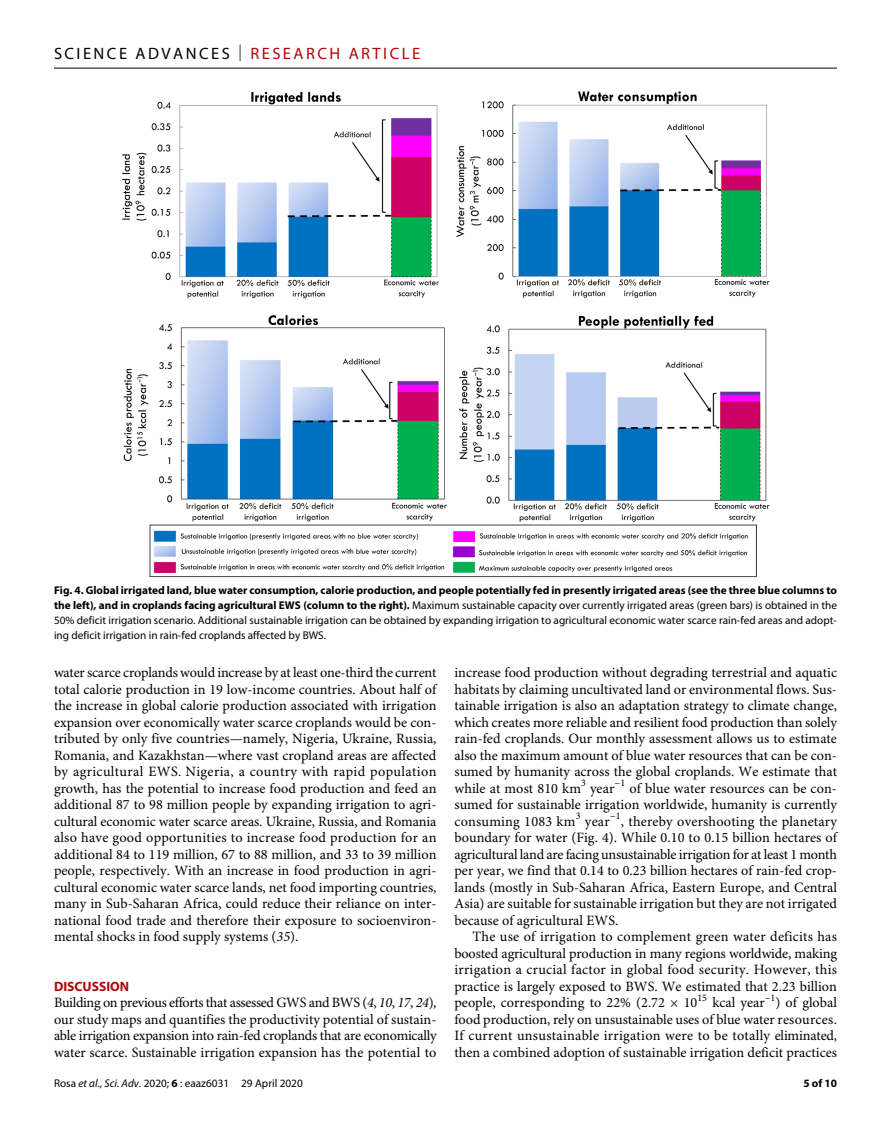
<style>
.page{position:relative;width:891px;height:1134px;background:#fff}
.page>*{position:absolute;margin:0;border:0;box-sizing:border-box;transform-origin:0 0}
.t1{font:16.5px "Myriad Pro";letter-spacing:.15em;color:#000}
.t2{font:14.25px/16.5px "Minion Pro";color:#000;text-align:justify}
.t3{font:700 13.5px "Myriad Pro";color:#b10508}
.t4{font:11.25px/15px "Myriad Pro";color:#000;text-align:justify}
.t5{font:700 11.25px "Myriad Pro";color:#000}
.s1{font-weight:300}
.s2{color:#b10508}
.s3{font-weight:700}
.s4{font-style:italic}
</style>
<div class="page">
<hr style="left:54px;top:68px;width:783px;height:1px;background:#000">
<img style="left:122px;top:91px;width:647px;height:486px">
<p class="t1" style="left:54px;top:40px;width:368px">SCIENCE ADVANCES <span class="s1">|</span> <span class="s2">RESEARCH ARTICLE</span></p>
<p class="t4" style="left:54px;top:582px;width:785px"><span class="s3">Fig. 4. Global irrigated land, blue water consumption, calorie production, and people potentially fed in presently irrigated areas (see the three blue columns to the left), and in croplands facing agricultural EWS (column to the right).</span> Maximum sustainable capacity over currently irrigated areas (green bars) is obtained in the 50% deficit irrigation scenario. Additional sustainable irrigation can be obtained by expanding irrigation to agricultural economic water scarce rain-fed areas and adopt&shy;ing deficit irrigation in rain-fed croplands affected by BWS.</p>
<p class="t2" style="left:54px;top:666px;width:384px">water scarce croplands would increase by at least one-third the current total calorie production in 19 low-income countries. About half of the increase in global calorie production associated with irrigation expansion over economically water scarce croplands would be con&shy;tributed by only five countries—namely, Nigeria, Ukraine, Russia, Romania, and Kazakhstan—where vast cropland areas are affected by agricultural EWS. Nigeria, a country with rapid population growth, has the potential to increase food production and feed an additional 87 to 98 million people by expanding irrigation to agri&shy;cultural economic water scarce areas. Ukraine, Russia, and Romania also have good opportunities to increase food production for an additional 84 to 119 million, 67 to 88 million, and 33 to 39 million people, respectively. With an increase in food production in agri&shy;cultural economic water scarce lands, net food importing countries, many in Sub-Saharan Africa, could reduce their reliance on inter&shy;national food trade and therefore their exposure to socioenviron&shy;mental shocks in food supply systems (<span class="s4">35</span>).</p>
<p class="t3" style="left:54px;top:975px;width:77px">DISCUSSION</p>
<p class="t2" style="left:54px;top:996px;width:384px">Building on previous efforts that assessed GWS and BWS (<span class="s4">4</span>, <span class="s4">10</span>, <span class="s4">17</span>, <span class="s4">24</span>), our study maps and quantifies the productivity potential of sustain&shy;able irrigation expansion into rain-fed croplands that are economically water scarce. Sustainable irrigation expansion has the potential to</p>
<p class="t4" style="left:54px;top:1076px;width:250px">Rosa <span class="s4">et al</span>., <span class="s4">Sci. Adv.</span> 2020; <span class="s3">6</span> : eaaz6031 29 April 2020</p>
<p class="t2" style="left:454px;top:666px;width:384px">increase food production without degrading terrestrial and aquatic habitats by claiming uncultivated land or environmental flows. Sus&shy;tainable irrigation is also an adaptation strategy to climate change, which creates more reliable and resilient food production than solely rain-fed croplands. Our monthly assessment allows us to estimate also the maximum amount of blue water resources that can be con&shy;sumed by humanity across the global croplands. We estimate that while at most 810 km<sup>3</sup> year<sup>−1</sup> of blue water resources can be con&shy;sumed for sustainable irrigation worldwide, humanity is currently consuming 1083 km<sup>3</sup> year<sup>−1</sup>, thereby overshooting the planetary boundary for water (Fig. 4). While 0.10 to 0.15 billion hectares of agricultural land are facing unsustainable irrigation for at least 1 month per year, we find that 0.14 to 0.23 billion hectares of rain-fed crop&shy;lands (mostly in Sub-Saharan Africa, Eastern Europe, and Central Asia) are suitable for sustainable irrigation but they are not irrigated because of agricultural EWS.</p>
<p class="t2" style="left:454px;top:930px;width:384px;text-indent:18px">The use of irrigation to complement green water deficits has boosted agricultural production in many regions worldwide, making irrigation a crucial factor in global food security. However, this practice is largely exposed to BWS. We estimated that 2.23 billion people, corresponding to 22% (2.72 × 10<sup>15</sup> kcal year<sup>−1</sup>) of global food production, rely on unsustainable uses of blue water resources.<br>If current unsustainable irrigation were to be totally eliminated, then a combined adoption of sustainable irrigation deficit practices</p>
<p class="t5" style="left:803px;top:1074px;width:35px">5 of 10</p>
</div>
